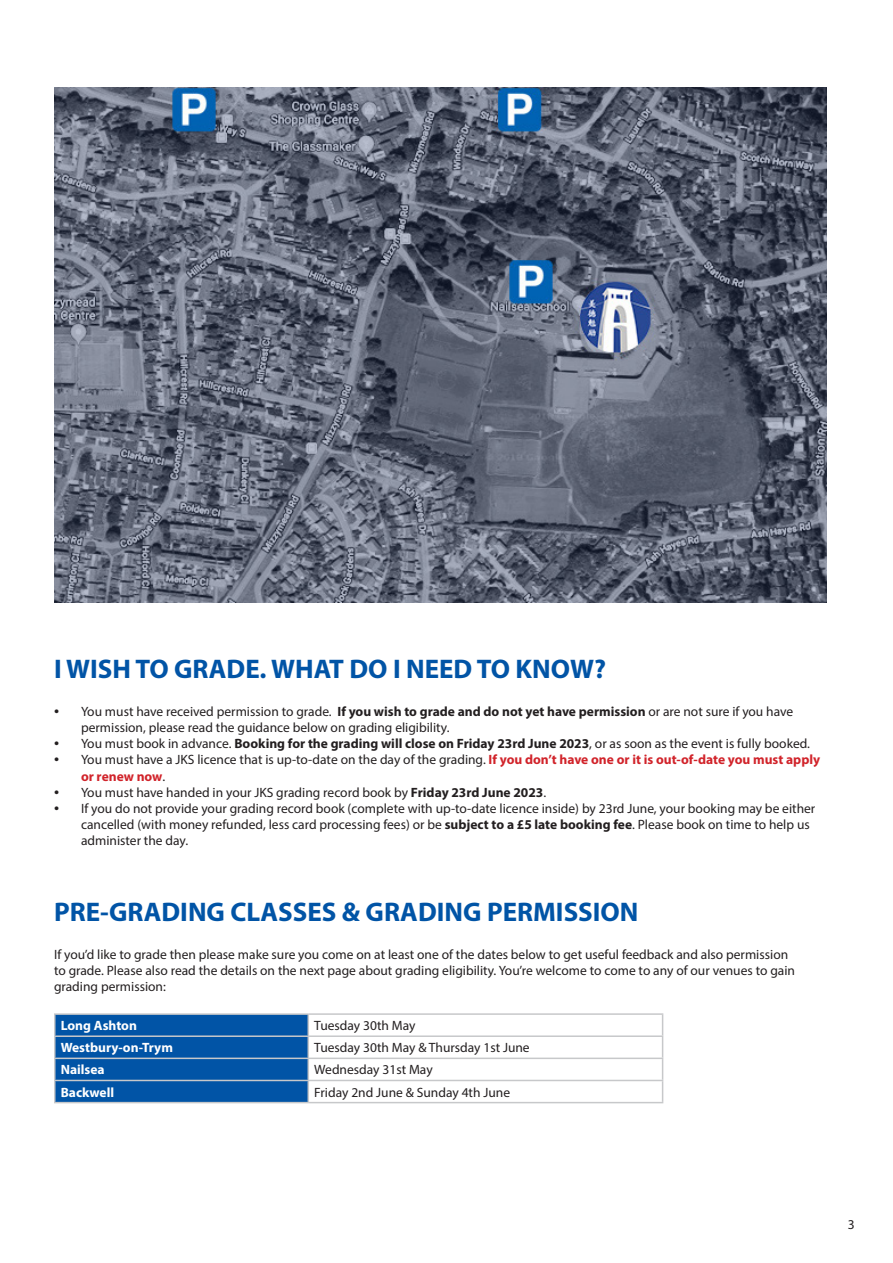
<style>
.page{position:relative;width:893px;height:1263px;background:#fff}
.page>*{position:absolute;margin:0;border:0;box-sizing:border-box;transform-origin:0 0}
.t1{font:700 27px "Myriad Pro";color:#0154a6}
.t2{font:13.5px/16.2px "Myriad Pro";color:#231f20}
.t3{font:700 13.5px "Myriad Pro";color:#fff}
.s1{font-size:18px}
.s2{font-weight:700}
.s3{font-weight:700;color:#d1232a}
</style>
<div class="page">
<img style="left:54px;top:87px;width:772px;height:515px">
<hr style="left:54px;top:1013px;width:254px;height:2px;background:#c7c8ca">
<hr style="left:54px;top:1015px;width:2px;height:20px;background:#c7c8ca">
<hr style="left:54px;top:1035px;width:254px;height:2px;background:#c7c8ca">
<hr style="left:54px;top:1037px;width:2px;height:20px;background:#c7c8ca">
<hr style="left:54px;top:1057px;width:254px;height:2px;background:#c7c8ca">
<hr style="left:54px;top:1059px;width:2px;height:21px;background:#c7c8ca">
<hr style="left:54px;top:1080px;width:254px;height:1px;background:#c7c8ca">
<hr style="left:54px;top:1081px;width:2px;height:21px;background:#c7c8ca">
<svg style="left:55px;top:1014px;width:254px;height:88px;background:#0e5ca8"></svg>
<hr style="left:54px;top:1102px;width:254px;height:1px;background:#c7c8ca">
<hr style="left:308px;top:1013px;width:355px;height:2px;background:#c7c8ca">
<hr style="left:308px;top:1035px;width:355px;height:2px;background:#c7c8ca">
<hr style="left:308px;top:1057px;width:355px;height:2px;background:#c7c8ca">
<hr style="left:308px;top:1080px;width:355px;height:1px;background:#c7c8ca">
<svg style="left:662px;top:1015px;width:1px;height:87px"></svg>
<hr style="left:308px;top:1102px;width:355px;height:1px;background:#c7c8ca">
<p class="t1" style="left:54px;top:651px;width:553px">I WISH TO GRADE. WHAT DO I NEED TO KNOW?</p>
<p class="t2" style="left:81px;top:703px;width:714px;text-indent:-27px"><span class="s1">•</span> You must have received permission to grade. <span class="s2">If you wish to grade and do not yet have permission</span> or are not sure if you have permission, please read the guidance below on grading eligibility.</p>
<p class="t2" style="left:54px;top:735px;width:758px"><span class="s1">•</span> You must book in advance. <span class="s2">Booking for the grading will close on Friday 23rd June 2023</span>, or as soon as the event is fully booked.</p>
<p class="t2" style="left:81px;top:751px;width:741px;text-indent:-27px"><span class="s1">•</span> You must have a JKS licence that is up-to-date on the day of the grading. <span class="s3">If you don’t have one or it is out-of-date you must apply or renew now</span>.</p>
<p class="t2" style="left:54px;top:784px;width:494px"><span class="s1">•</span> You must have handed in your JKS grading record book by <span class="s2">Friday 23rd June 2023</span>.</p>
<p class="t2" style="left:81px;top:800px;width:736px;text-indent:-27px"><span class="s1">•</span> If you do not provide your grading record book (complete with up-to-date licence inside) by 23rd June, your booking may be either cancelled (with money refunded, less card processing fees) or be <span class="s2">subject to a £5 late booking fee</span>. Please book on time to help us administer the day.</p>
<p class="t1" style="left:54px;top:894px;width:586px">PRE-GRADING CLASSES &amp; GRADING PERMISSION</p>
<p class="t2" style="left:54px;top:946px;width:743px">If you’d like to grade then please make sure you come on at least one of the dates below to get useful feedback and also permission to grade. Please also read the details on the next page about grading eligibility. You’re welcome to come to any of our venues to gain grading permission:</p>
<p class="t3" style="left:61px;top:1017px;width:78px">Long Ashton</p>
<p class="t2" style="left:314px;top:1017px;width:103px">Tuesday 30th May</p>
<p class="t3" style="left:61px;top:1039px;width:114px">Westbury-on-Trym</p>
<p class="t2" style="left:314px;top:1039px;width:217px">Tuesday 30th May &amp; Thursday 1st June</p>
<p class="t3" style="left:61px;top:1061px;width:45px">Nailsea</p>
<p class="t2" style="left:314px;top:1062px;width:120px">Wednesday 31st May</p>
<p class="t3" style="left:61px;top:1083px;width:55px">Backwell</p>
<p class="t2" style="left:314px;top:1084px;width:197px">Friday 2nd June &amp; Sunday 4th June</p>
<p class="t2" style="left:848px;top:1216px;width:8px">3</p>
</div>
